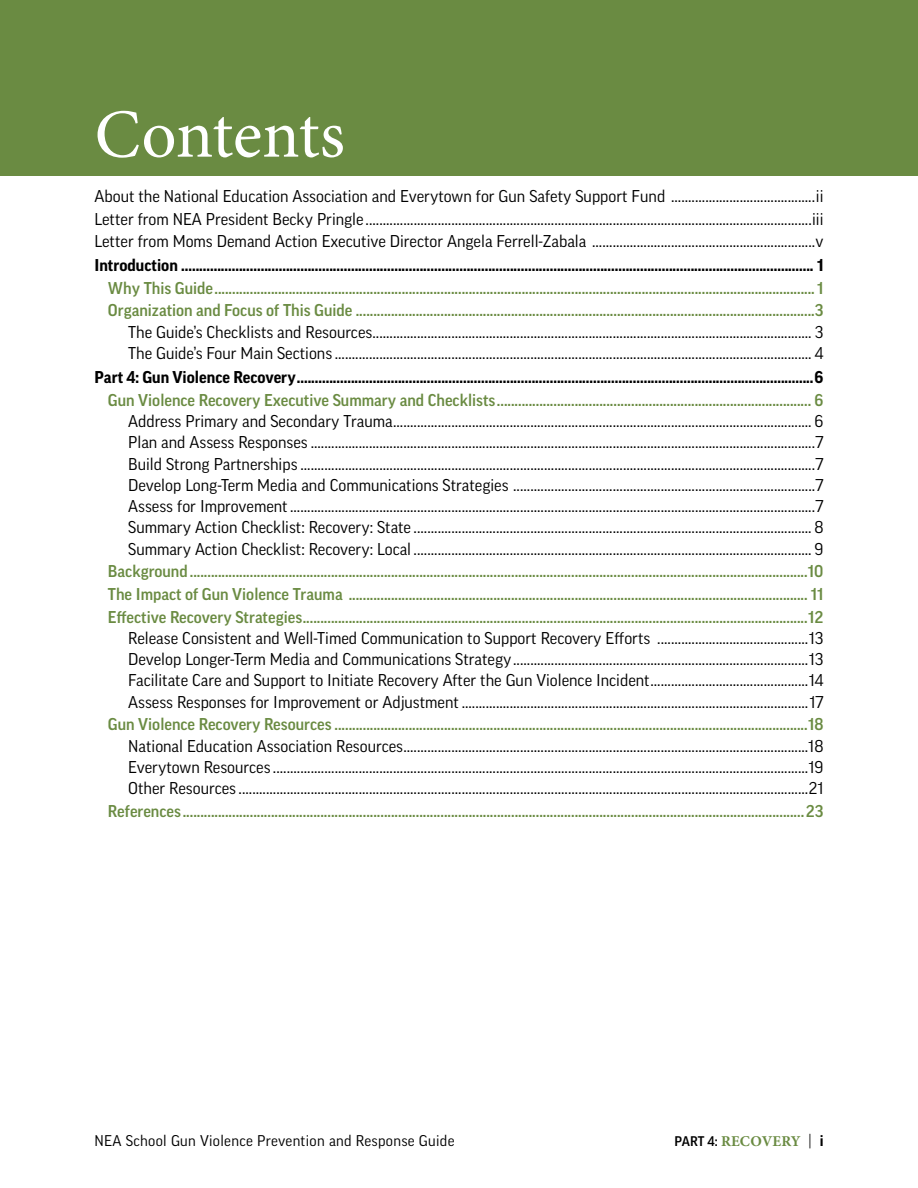
<style>
.page{position:relative;width:918px;height:1188px;background:#fff}
.page>*{position:absolute;margin:0;border:0;box-sizing:border-box;transform-origin:0 0}
.t1{font:69px "Minion Pro";letter-spacing:-.005em;color:#fff}
.t2{font:16.5px/21.3px "Good Pro";color:#000;text-align:justify}
.t3{font:500 16.5px/22.8px "Good Pro";color:#6a8b42}
.t4{font:700 16.5px "Good Pro";color:#000}
.t5{font:15px "Good Pro";letter-spacing:.02em;color:#000}
.t6{font:700 15px "Minion Pro";letter-spacing:.01em;color:#6a8b42}
.s1{font-family:"Good Pro";font-weight:500;font-size:13.5px;color:#000}
.s2{font-family:"Good Pro";font-weight:300;color:#000}
.s3{font-family:"Good Pro";color:#000}
</style>
<div class="page">
<div style="left:0;top:0;width:918px;height:176px;background:#6a8b42"></div>
<h1 class="t1" style="left:94px;top:88px;width:252px">Contents</h1>
<p class="t2" style="left:94px;top:185px;width:731px;line-height:22.2px">About the National Education Association and Everytown for Gun Safety Support Fund ..........................................ii Letter from NEA President Becky Pringle ..................................................................................................................................iii Letter from Moms Demand Action Executive Director Angela Ferrell-Zabala .................................................................v</p>
<p class="t4" style="left:94px;top:256px;width:731px">Introduction ............................................................................................................................................................................... 1</p>
<p class="t3" style="left:108px;top:276px;width:717px">Why This Guide..........................................................................................................................................................................1<br>Organization and Focus of This Guide ..................................................................................................................................3</p>
<p class="t2" style="left:128px;top:321px;width:697px">The Guide’s Checklists and Resources................................................................................................................................ 3<br>The Guide’s Four Main Sections ........................................................................................................................................... 4</p>
<p class="t4" style="left:94px;top:368px;width:731px">Part 4: Gun Violence Recovery...............................................................................................................................................6</p>
<p class="t3" style="left:108px;top:389px;width:717px">Gun Violence Recovery Executive Summary and Checklists......................................................................................... 6</p>
<p class="t2" style="left:128px;top:411px;width:697px">Address Primary and Secondary Trauma.......................................................................................................................... 6<br>Plan and Assess Responses ...................................................................................................................................................7<br>Build Strong Partnerships ......................................................................................................................................................7<br>Develop Long-Term Media and Communications Strategies ........................................................................................7<br>Assess for Improvement.........................................................................................................................................................7<br>Summary Action Checklist: Recovery: State .................................................................................................................... 8<br>Summary Action Checklist: Recovery: Local .................................................................................................................... 9</p>
<p class="t3" style="left:108px;top:560px;width:717px;text-align:justify">Background...............................................................................................................................................................................10<br>The Impact of Gun Violence Trauma .................................................................................................................................. 11<br>Effective Recovery Strategies...............................................................................................................................................12</p>
<p class="t2" style="left:128px;top:627px;width:697px">Release Consistent and Well-Timed Communication to Support Recovery Efforts ............................................13<br>Develop Longer-Term Media and Communications Strategy......................................................................................13<br>Facilitate Care and Support to Initiate Recovery After the Gun Violence Incident..............................................14<br>Assess Responses for Improvement or Adjustment .....................................................................................................17</p>
<p class="t3" style="left:108px;top:713px;width:717px">Gun Violence Recovery Resources ......................................................................................................................................18</p>
<p class="t2" style="left:128px;top:735px;width:697px">National Education Association Resources......................................................................................................................18<br>Everytown Resources ............................................................................................................................................................19<br>Other Resources ......................................................................................................................................................................21</p>
<p class="t3" style="left:108px;top:800px;width:717px">References................................................................................................................................................................................23</p>
<p class="t5" style="left:94px;top:1132px;width:362px">NEA School Gun Violence Prevention and Response Guide</p>
<p class="t6" style="left:675px;top:1131px;width:150px"><span class="s1">PART 4:</span> RECOVERY <span class="s2">|</span> <span class="s3">i</span></p>
</div>
